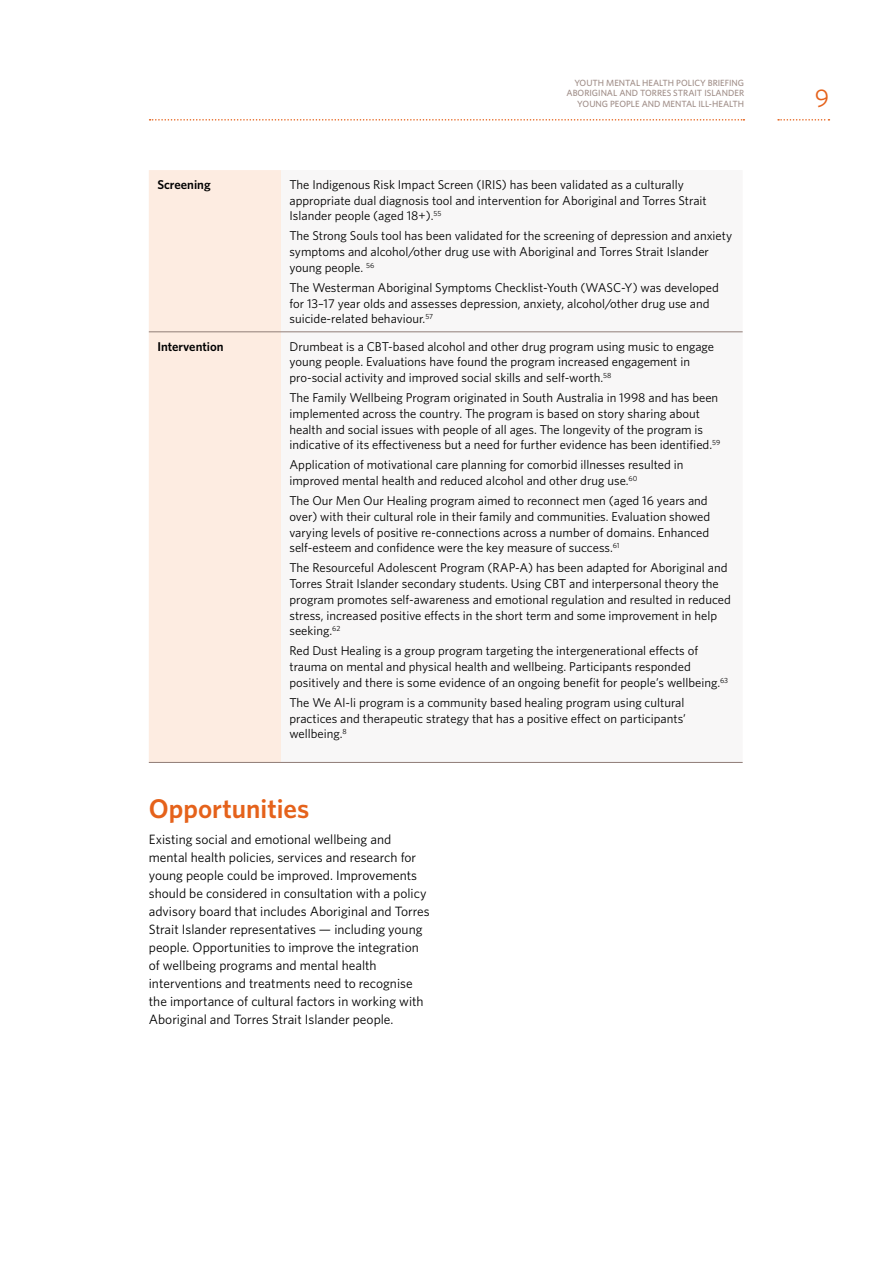
<style>
.page{position:relative;width:893px;height:1263px;background:#fff}
.page>*{position:absolute;margin:0;border:0;box-sizing:border-box;transform-origin:0 0}
.t1{font:600 27px "Whitney";color:#e5621b}
.t2{font:25.5px "Whitney";color:#e5621b}
.t3{font:13.5px/18px "Whitney";color:#000}
.t4{font:12.75px/15.8px "Whitney";color:#000}
.t5{font:600 12.75px "Whitney";color:#000}
.t6{font:500 9px/10.5px "Whitney";color:#a08e88;text-align:right}
</style>
<div class="page">
<svg style="left:150px;top:119px;width:594px;height:2px"></svg>
<svg style="left:778px;top:119px;width:51px;height:2px"></svg>
<div style="left:149px;top:170px;width:132px;height:592px;background:#fdece1"></div>
<hr style="left:149px;top:762px;width:132px;height:1px;background:#907d77">
<hr style="left:281px;top:762px;width:462px;height:1px;background:#907d77">
<hr style="left:149px;top:332px;width:132px;height:1px;background:#907d77">
<hr style="left:281px;top:332px;width:462px;height:1px;background:#907d77">
<p class="t6" style="left:567px;top:77px;width:179px">YOUTH MENTAL HEALTH POLICY BRIEFING<br>ABORIGINAL AND TORRES STRAIT ISLANDER<br>YOUNG PEOPLE AND MENTAL ILL-HEALTH</p>
<p class="t5" style="left:157px;top:176px;width:55px">Screening</p>
<p class="t4" style="left:289px;top:176px;width:419px">The Indigenous Risk Impact Screen (IRIS) has been validated as a culturally appropriate dual diagnosis tool and intervention for Aboriginal and Torres Strait<br>Islander people (aged 18+).<sup>55</sup></p>
<p class="t4" style="left:289px;top:228px;width:444px">The Strong Souls tool has been validated for the screening of depression and anxiety symptoms and alcohol/other drug use with Aboriginal and Torres Strait Islander young people. <sup>56</sup></p>
<p class="t4" style="left:289px;top:279px;width:431px">The Westerman Aboriginal Symptoms Checklist‑Youth (WASC‑Y) was developed for 13–17 year olds and assesses depression, anxiety, alcohol/other drug use and suicide-related behaviour.<sup>57</sup></p>
<p class="t5" style="left:157px;top:338px;width:68px">Intervention</p>
<p class="t4" style="left:289px;top:338px;width:426px">Drumbeat is a CBT-based alcohol and other drug program using music to engage young people. Evaluations have found the program increased engagement in pro‑social activity and improved social skills and self‑worth.<sup>58</sup></p>
<p class="t4" style="left:289px;top:389px;width:432px">The Family Wellbeing Program originated in South Australia in 1998 and has been implemented across the country. The program is based on story sharing about health and social issues with people of all ages. The longevity of the program is indicative of its effectiveness but a need for further evidence has been identified.<sup>59</sup></p>
<p class="t4" style="left:289px;top:457px;width:395px">Application of motivational care planning for comorbid illnesses resulted in improved mental health and reduced alcohol and other drug use.<sup>60</sup></p>
<p class="t4" style="left:289px;top:492px;width:422px">The Our Men Our Healing program aimed to reconnect men (aged 16 years and over) with their cultural role in their family and communities. Evaluation showed varying levels of positive re-connections across a number of domains. Enhanced self-esteem and confidence were the key measure of success.<sup>61</sup></p>
<p class="t4" style="left:289px;top:560px;width:443px">The Resourceful Adolescent Program (RAP‑A) has been adapted for Aboriginal and Torres Strait Islander secondary students. Using CBT and interpersonal theory the program promotes self‑awareness and emotional regulation and resulted in reduced stress, increased positive effects in the short term and some improvement in help seeking.<sup>62</sup></p>
<p class="t4" style="left:289px;top:643px;width:440px">Red Dust Healing is a group program targeting the intergenerational effects of trauma on mental and physical health and wellbeing. Participants responded positively and there is some evidence of an ongoing benefit for people’s wellbeing.<sup>63</sup></p>
<p class="t4" style="left:289px;top:694px;width:398px">The We Al‑li program is a community based healing program using cultural practices and therapeutic strategy that has a positive effect on participants’ wellbeing.<sup>8</sup></p>
<h1 class="t1" style="left:149px;top:790px;width:162px">Opportunities</h1>
<p class="t3" style="left:149px;top:830px;width:282px">Existing social and emotional wellbeing and mental health policies, services and research for young people could be improved. Improvements should be considered in consultation with a policy advisory board that includes Aboriginal and Torres Strait Islander representatives — including young people. Opportunities to improve the integration of wellbeing programs and mental health interventions and treatments need to recognise the importance of cultural factors in working with Aboriginal and Torres Strait Islander people.</p>
<h2 class="t2" style="left:815px;top:81px;width:16px">9</h2>
</div>
